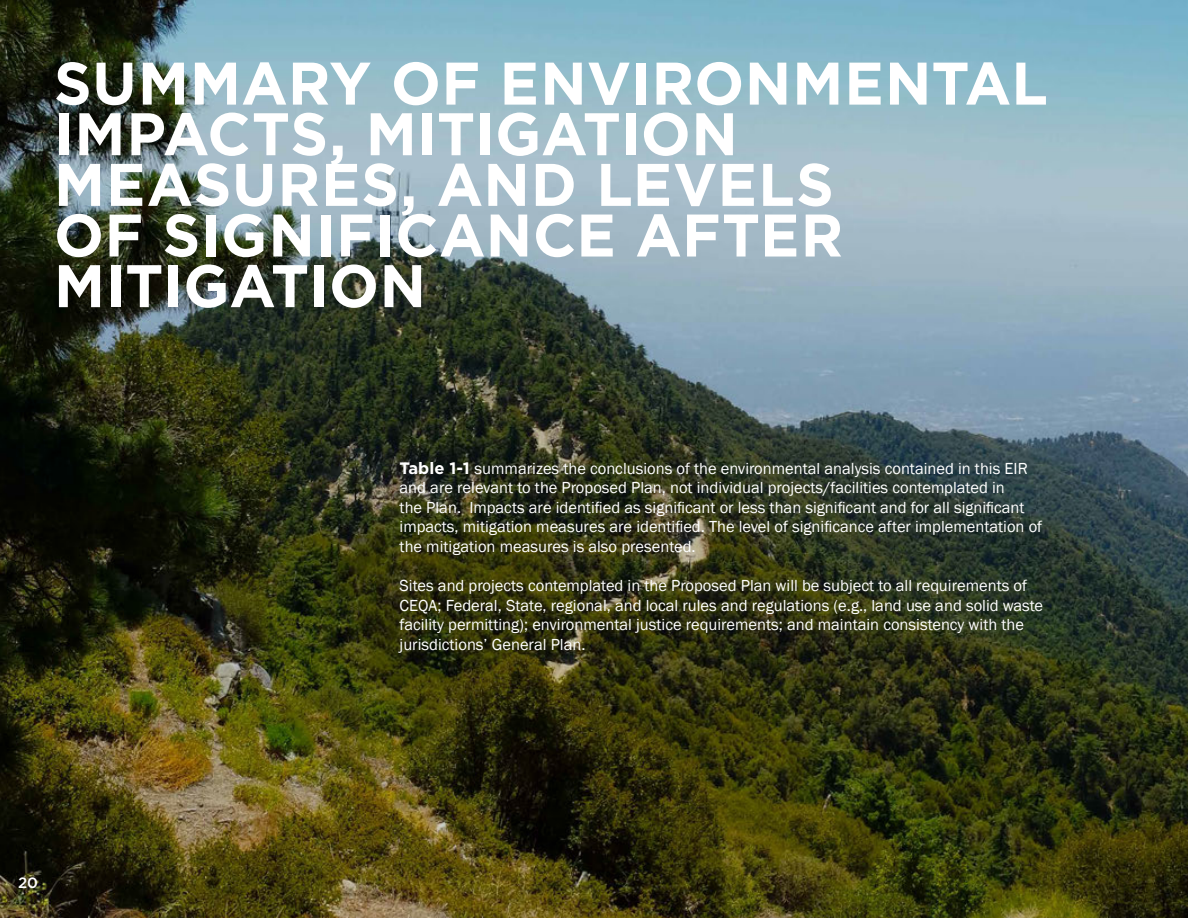
<style>
.page{position:relative;width:1188px;height:918px;background:#fff}
.page>*{position:absolute;margin:0;border:0;box-sizing:border-box;transform-origin:0 0}
.Head_1{font:700 60px/50.7px "Gotham";letter-spacing:.01em;color:#fff}
.Body{font:16.5px/19.5px "Franklin Gothic";color:#fff}
.t1{font:500 15px "Gotham";color:#fff}
.s1{font-family:"Gotham";font-weight:700}
</style>
<div class="page">
<img style="left:0;top:0;width:1188px;height:918px">
<p class="Head_1" style="left:54px;top:58px;width:995px">SUMMARY OF ENVIRONMENTAL<br>IMPACTS, MITIGATION<br>MEASURES, AND LEVELS<br>OF SIGNIFICANCE AFTER<br>MITIGATION</p>
<p class="Body" style="left:400px;top:459px;width:644px"><span class="s1">Table 1-1</span> summarizes the conclusions of the environmental analysis contained in this EIR and are relevant to the Proposed Plan, not individual projects/facilities contemplated in<br>the Plan. Impacts are identified as significant or less than significant and for all significant impacts, mitigation measures are identified. The level of significance after implementation of the mitigation measures is also presented.</p>
<p class="Body" style="left:400px;top:576px;width:645px">Sites and projects contemplated in the Proposed Plan will be subject to all requirements of CEQA; Federal, State, regional, and local rules and regulations (e.g., land use and solid waste facility permitting); environmental justice requirements; and maintain consistency with the jurisdictions’ General Plan.</p>
<p class="t1" style="left:18px;top:873px;width:22px">20</p>
</div>
